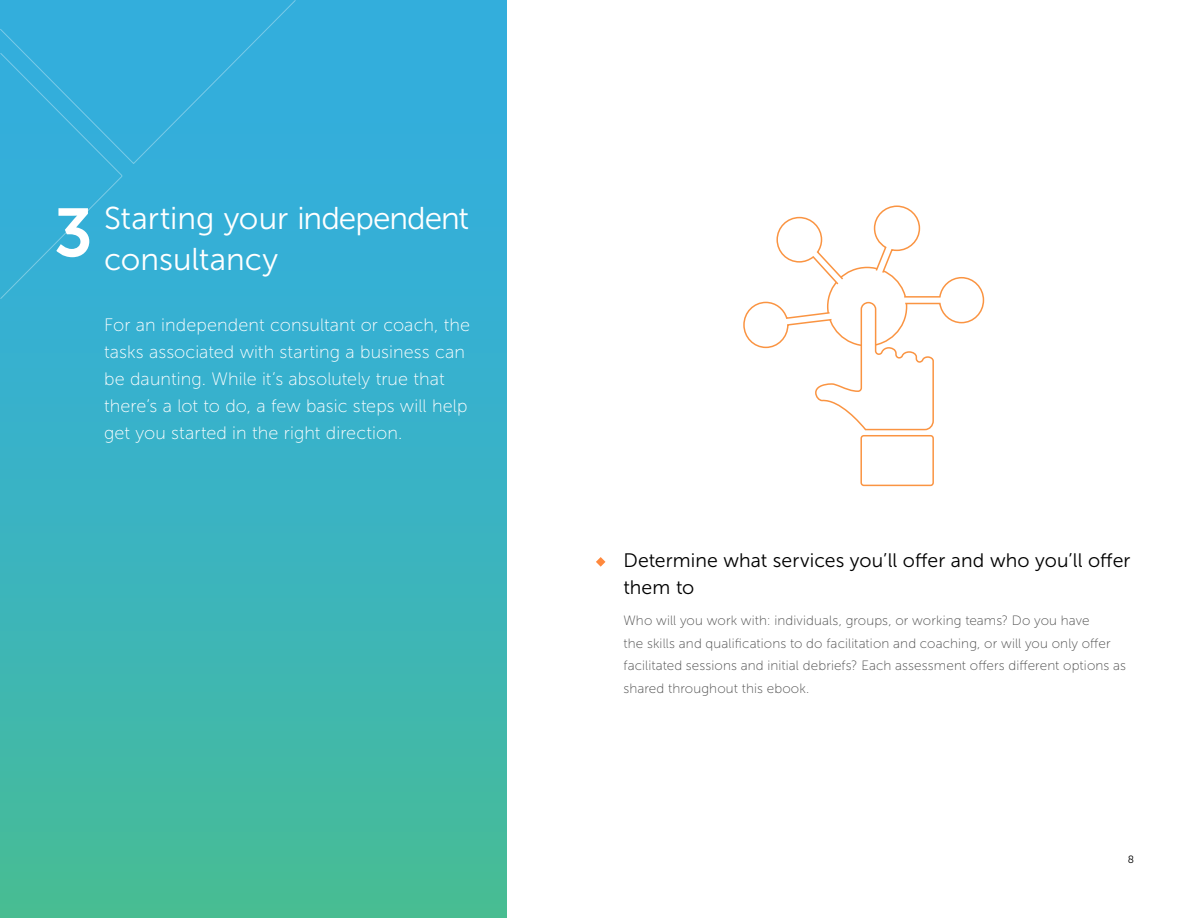
<style>
.page{position:relative;width:1188px;height:918px;background:#fff}
.page>*{position:absolute;margin:0;border:0;box-sizing:border-box;transform-origin:0 0}
.t1{font:67.95px "Museo Sans 700";color:#fff}
.t2{font:31.5px/40.5px "Museo Sans 300";letter-spacing:-.005em;color:#fff}
.t3{font:19.5px/27px "Museo Sans 300";letter-spacing:.005em;color:#000}
.t4{font:18px/27px "Museo Sans 100";letter-spacing:.005em;color:#fff}
.t5{font:13.5px/22.5px "Museo Sans 100";letter-spacing:.01em;color:#4d4d4d}
.t6{font:10.5px "Museo Sans 300";color:#000}
</style>
<div class="page">
<div style="left:0;top:0;width:507px;height:918px;background:linear-gradient(to bottom,#30ace8,#45bb9c)"></div>
<div style="left:0;top:0;width:297px;height:300px;background:#34aeda"></div>
<svg style="left:743px;top:205px;width:242px;height:282px"></svg>
<svg style="left:596px;top:557px;width:9px;height:10px"></svg>
<h1 class="t1" style="left:54px;top:195px;width:40px">3</h1>
<h2 class="t2" style="left:104px;top:198px;width:366px">Starting your independent consultancy</h2>
<h3 class="t4" style="left:104px;top:312px;width:368px">For an independent consultant or coach, the tasks associated with starting a business can be daunting. While it’s absolutely true that there’s a lot to do, a few basic steps will help get you started in the right direction.</h3>
<h3 class="t3" style="left:623px;top:547px;width:509px">Determine what services you’ll offer and who you’ll offer them to</h3>
<p class="t5" style="left:623px;top:609px;width:504px">Who will you work with: individuals, groups, or working teams? Do you have<br>the skills and qualifications to do facilitation and coaching, or will you only offer facilitated sessions and initial debriefs? Each assessment offers different options as shared throughout this ebook.</p>
<p class="t6" style="left:1128px;top:854px;width:8px">8</p>
</div>
